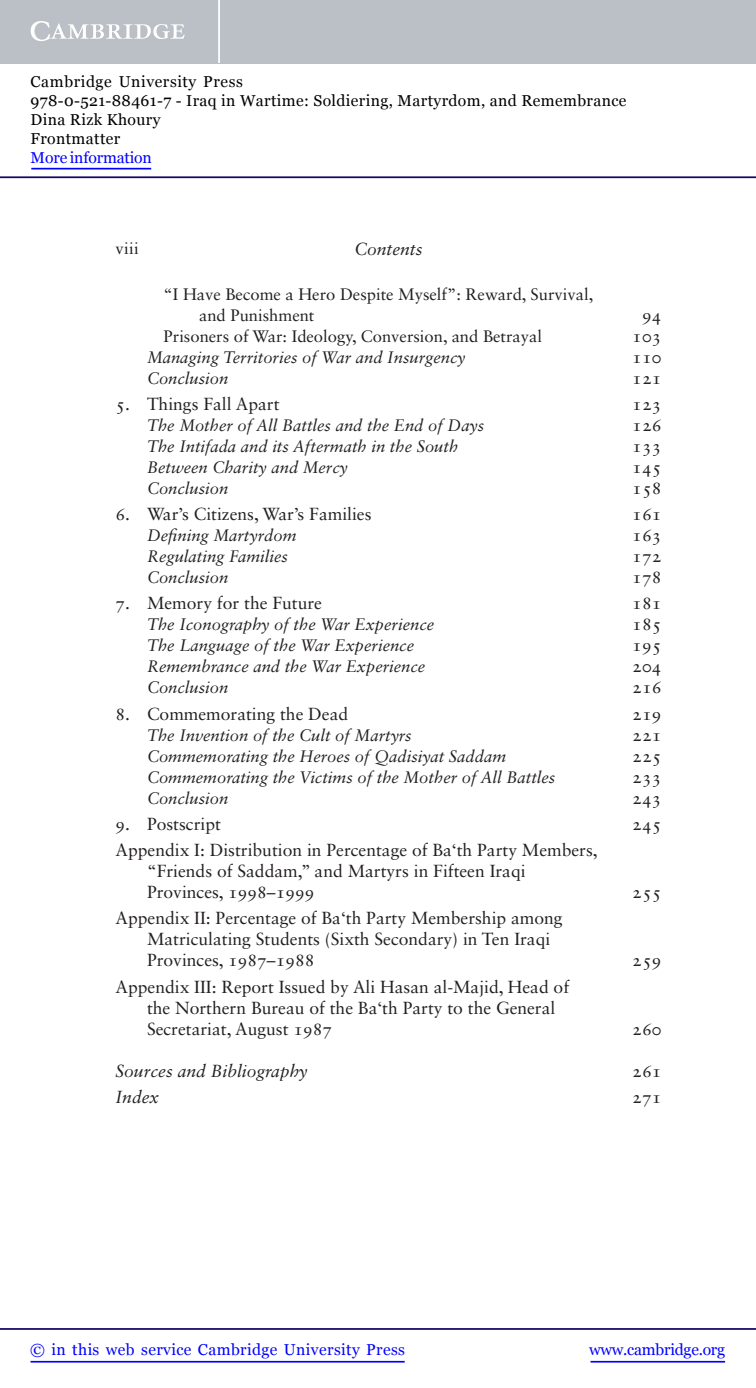
<style>
.page{position:relative;width:756px;height:1388px;background:#fff}
.page>*{position:absolute;margin:0;border:0;box-sizing:border-box;transform-origin:0 0}
.t1{font:17.5px/21px "Sabon LT Std";color:#231f20}
.t2{font:italic 17.5px "Sabon LT Std";color:#231f20}
.t3{font:italic 16.62px "Sabon LT Std";color:#231f20}
.t4{font:16.62px/21px "Sabon LT Std";color:#231f20}
.t5{font:15.75px/18.9px "Georgia";letter-spacing:.025em;color:#000}
.t6{font:15.75px "Georgia";letter-spacing:.025em;color:#00f}
.t7{font:15.75px "Georgia";letter-spacing:-.015em;color:#00f}
.t8{font:15.75px "Georgia";letter-spacing:-.01em;color:#00f}
</style>
<div class="page">
<hr style="left:591px;top:1361px;width:134px;height:1px;background:#00f">
<hr style="left:0;top:1328px;width:756px;height:2px;background:#150666">
<hr style="left:31px;top:1361px;width:374px;height:1px;background:#00f">
<div style="left:0;top:0;width:756px;height:63px;background:#bac0c6"></div>
<svg style="left:31px;top:21px;width:154px;height:20px"></svg>
<hr style="left:218px;top:0;width:2px;height:63px;background:#fff">
<hr style="left:0;top:176px;width:756px;height:2px;background:#150666">
<hr style="left:31px;top:168px;width:120px;height:1px;background:#00f">
<p class="t5" style="left:31px;top:72px;width:597px">Cambridge University Press<br>978-0-521-88461-7 - Iraq in Wartime: Soldiering, Martyrdom, and Remembrance Dina Rizk Khoury<br>Frontmatter</p>
<p class="t8" style="left:31px;top:148px;width:123px">More information</p>
<p class="t4" style="left:116px;top:238px;width:25px">viii</p>
<p class="t2" style="left:354px;top:238px;width:70px">Contents</p>
<p class="t4" style="left:199px;top:283px;width:396px;text-indent:-35px">“I Have Become a Hero Despite Myself”: Reward, Survival, and Punishment</p>
<p class="t1" style="left:642px;top:304px;width:21px">94</p>
<p class="t4" style="left:164px;top:325px;width:380px">Prisoners of War: Ideology, Conversion, and Betrayal</p>
<p class="t1" style="left:632px;top:325px;width:31px">103</p>
<p class="t3" style="left:147px;top:347px;width:320px">Managing Territories of War and Insurgency</p>
<p class="t1" style="left:632px;top:346px;width:31px">110</p>
<p class="t3" style="left:147px;top:368px;width:83px">Conclusion</p>
<p class="t1" style="left:632px;top:367px;width:31px">121</p>
<p class="t1" style="left:116px;top:393px;width:166px">5. Things Fall Apart</p>
<p class="t1" style="left:632px;top:393px;width:31px">123</p>
<p class="t3" style="left:147px;top:415px;width:339px">The Mother of All Battles and the End of Days</p>
<p class="t1" style="left:632px;top:414px;width:31px">126</p>
<p class="t3" style="left:147px;top:436px;width:313px">The Intifada and its Aftermath in the South</p>
<p class="t1" style="left:632px;top:435px;width:31px">133</p>
<p class="t3" style="left:147px;top:457px;width:202px">Between Charity and Mercy</p>
<p class="t1" style="left:632px;top:456px;width:31px">145</p>
<p class="t3" style="left:147px;top:478px;width:83px">Conclusion</p>
<p class="t1" style="left:632px;top:477px;width:31px">158</p>
<p class="t1" style="left:116px;top:503px;width:258px">6. War’s Citizens, War’s Families</p>
<p class="t1" style="left:632px;top:503px;width:31px">161</p>
<p class="t3" style="left:147px;top:526px;width:151px">Defining Martyrdom</p>
<p class="t1" style="left:632px;top:524px;width:31px">163</p>
<p class="t3" style="left:147px;top:547px;width:143px">Regulating Families</p>
<p class="t1" style="left:632px;top:545px;width:31px">172</p>
<p class="t3" style="left:147px;top:568px;width:83px">Conclusion</p>
<p class="t1" style="left:632px;top:566px;width:31px">178</p>
<p class="t1" style="left:116px;top:592px;width:208px">7. Memory for the Future</p>
<p class="t1" style="left:632px;top:592px;width:31px">181</p>
<p class="t3" style="left:147px;top:615px;width:289px">The Iconography of the War Experience</p>
<p class="t1" style="left:632px;top:613px;width:31px">185</p>
<p class="t3" style="left:147px;top:636px;width:269px">The Language of the War Experience</p>
<p class="t1" style="left:632px;top:634px;width:31px">195</p>
<p class="t3" style="left:147px;top:657px;width:280px">Remembrance and the War Experience</p>
<p class="t1" style="left:632px;top:655px;width:31px">204</p>
<p class="t3" style="left:147px;top:678px;width:83px">Conclusion</p>
<p class="t1" style="left:632px;top:676px;width:31px">216</p>
<p class="t1" style="left:116px;top:703px;width:234px">8. Commemorating the Dead</p>
<p class="t1" style="left:632px;top:703px;width:31px">219</p>
<p class="t3" style="left:147px;top:725px;width:266px">The Invention of the Cult of Martyrs</p>
<p class="t1" style="left:632px;top:724px;width:31px">221</p>
<p class="t3" style="left:147px;top:746px;width:361px">Commemorating the Heroes of Qadisiyat Saddam</p>
<p class="t1" style="left:632px;top:745px;width:31px">225</p>
<p class="t3" style="left:147px;top:767px;width:410px">Commemorating the Victims of the Mother of All Battles</p>
<p class="t1" style="left:632px;top:766px;width:31px">233</p>
<p class="t3" style="left:147px;top:788px;width:83px">Conclusion</p>
<p class="t1" style="left:632px;top:787px;width:31px">243</p>
<p class="t1" style="left:116px;top:813px;width:107px">9. Postscript</p>
<p class="t1" style="left:632px;top:813px;width:31px">245</p>
<p class="t1" style="left:147px;top:839px;width:452px;text-indent:-32px">Appendix I: Distribution in Percentage of Ba‘th Party Members, “Friends of Saddam,” and Martyrs in Fifteen Iraqi<br>Provinces, 1998–1999</p>
<p class="t1" style="left:632px;top:881px;width:31px">255</p>
<p class="t1" style="left:147px;top:907px;width:417px;text-indent:-32px">Appendix II: Percentage of Ba‘th Party Membership among<br>Matriculating Students (Sixth Secondary) in Ten Iraqi<br>Provinces, 1987–1988</p>
<p class="t1" style="left:147px;top:976px;width:424px;text-indent:-32px">Appendix III: Report Issued by Ali Hasan al-Majid, Head of the Northern Bureau of the Ba‘th Party to the General<br>Secretariat, August 1987</p>
<p class="t1" style="left:632px;top:949px;width:31px">259</p>
<p class="t1" style="left:632px;top:1018px;width:31px">260</p>
<p class="t2" style="left:116px;top:1060px;width:194px">Sources and Bibliography</p>
<p class="t1" style="left:632px;top:1060px;width:31px">261</p>
<p class="t2" style="left:116px;top:1087px;width:45px">Index</p>
<p class="t1" style="left:632px;top:1086px;width:31px">271</p>
<p class="t6" style="left:30px;top:1340px;width:376px">© in this web service Cambridge University Press</p>
<p class="t7" style="left:589px;top:1340px;width:137px">www.cambridge.org</p>
</div>
